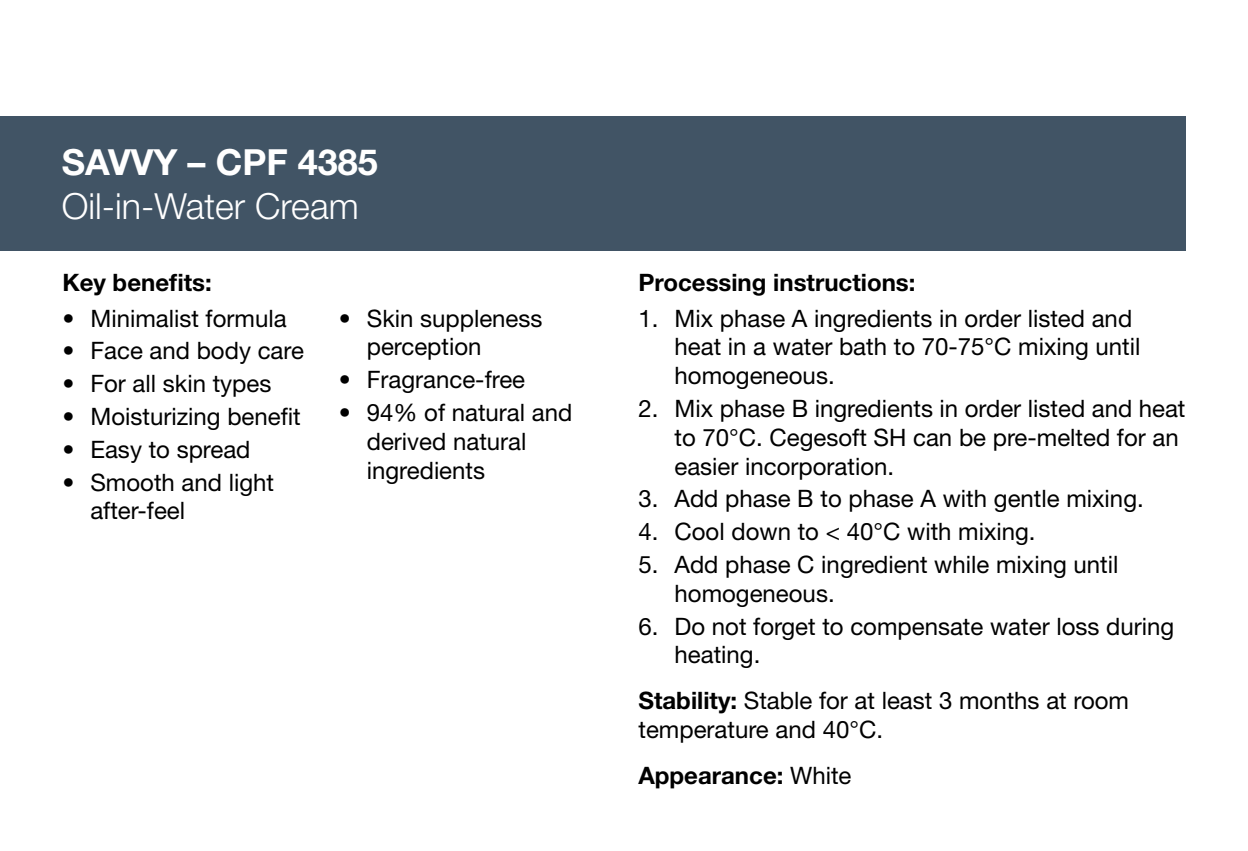
<style>
.page{position:relative;width:1248px;height:851px;background:#fff}
.page>*{position:absolute;margin:0;border:0;box-sizing:border-box;transform-origin:0 0}
.t1{font:300 36px "Helvetica Neue LT Std";color:#fff}
.t2{font:700 36px "Helvetica Neue LT Std";color:#fff}
.t3{font:24px/28.8px "Helvetica Neue LT Std";color:#000}
.t4{font:700 24px "Helvetica Neue LT Std";color:#000}
.s1{font-weight:700}
.s2{font-weight:400}
</style>
<div class="page">
<div style="left:0;top:117px;width:1185px;height:134px;background:#415465"></div>
<h1 class="t2" style="left:62px;top:139px;width:317px">SAVVY – CPF 4385</h1>
<h1 class="t1" style="left:62px;top:184px;width:298px">Oil-in-Water Cream</h1>
<p class="t4" style="left:62px;top:267px;width:151px">Key benefits:</p>
<p class="t3" style="left:62px;top:303px;width:226px">• Minimalist formula</p>
<p class="t3" style="left:62px;top:336px;width:243px">• Face and body care</p>
<p class="t3" style="left:62px;top:369px;width:210px">• For all skin types</p>
<p class="t3" style="left:62px;top:402px;width:240px">• Moisturizing benefit</p>
<p class="t3" style="left:62px;top:434px;width:190px">• Easy to spread</p>
<p class="t3" style="left:90px;top:467px;width:185px;text-indent:-28px">• Smooth and light after-feel</p>
<p class="t3" style="left:367px;top:303px;width:177px;text-indent:-28px">• Skin suppleness perception</p>
<p class="t3" style="left:339px;top:365px;width:188px">• Fragrance-free</p>
<p class="t3" style="left:367px;top:397px;width:207px;text-indent:-28px">• 94% of natural and derived natural ingredients</p>
<p class="t4" style="left:638px;top:267px;width:278px">Processing instructions:</p>
<p class="t3" style="left:674px;top:303px;width:467px;text-indent:-36px">1. Mix phase A ingredients in order listed and heat in a water bath to 70-75°C mixing until homogeneous.</p>
<p class="t3" style="left:674px;top:394px;width:512px;text-indent:-36px">2. Mix phase B ingredients in order listed and heat to 70°C. Cegesoft SH can be pre-melted for an easier incorporation.</p>
<p class="t3" style="left:638px;top:484px;width:506px">3. Add phase B to phase A with gentle mixing.</p>
<p class="t3" style="left:638px;top:517px;width:398px">4. Cool down to &lt; 40°C with mixing.</p>
<p class="t3" style="left:674px;top:549px;width:445px;text-indent:-36px">5. Add phase C ingredient while mixing until homogeneous.</p>
<p class="t3" style="left:674px;top:611px;width:501px;text-indent:-36px">6. Do not forget to compensate water loss during heating.</p>
<p class="t3" style="left:638px;top:686px;width:492px"><span class="s1">Stability:</span> Stable for at least 3 months at room temperature and 40°C.</p>
<p class="t4" style="left:638px;top:760px;width:214px">Appearance: <span class="s2">White</span></p>
</div>
